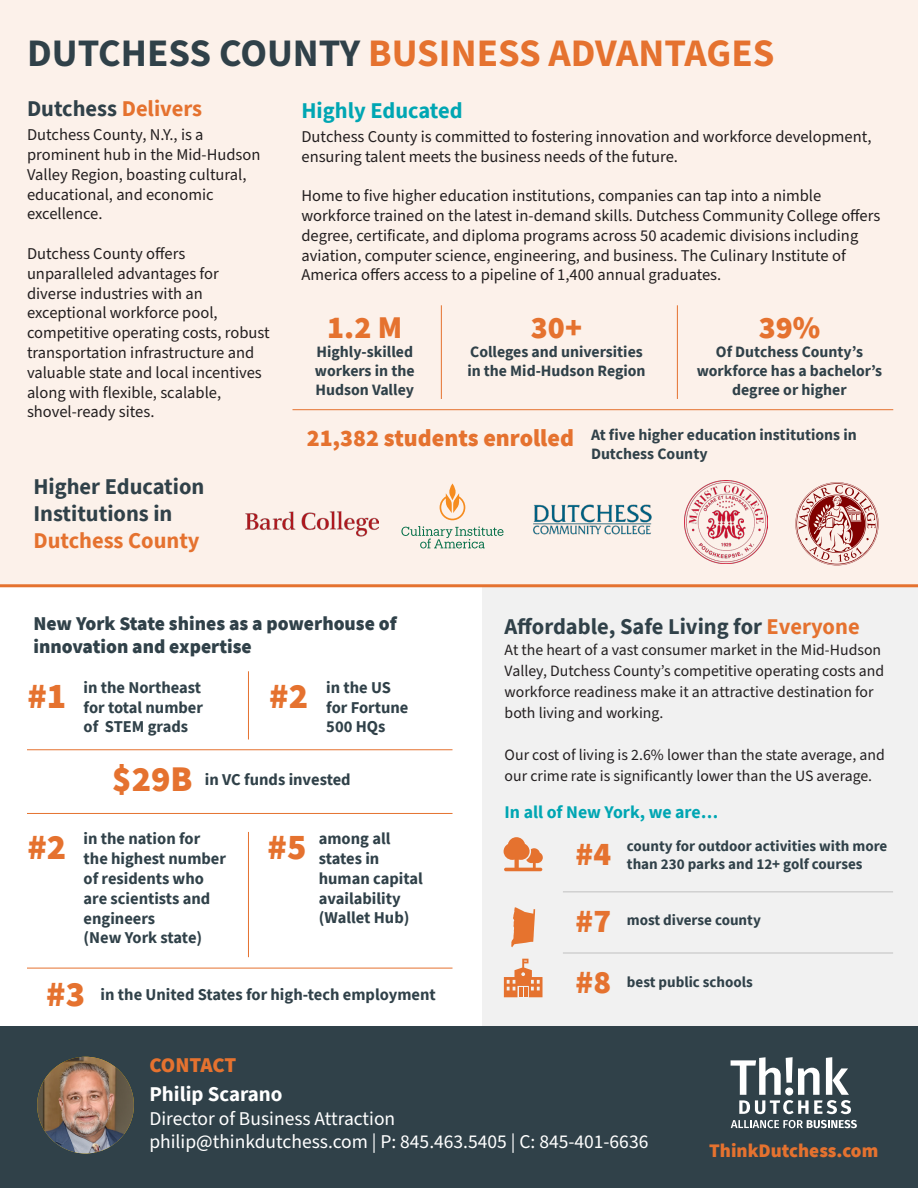
<style>
.page{position:relative;width:918px;height:1188px;background:#fff}
.page>*{position:absolute;margin:0;border:0;box-sizing:border-box;transform-origin:0 0}
.t1{font:700 39px "Source Sans 3";color:#e5722f}
.t2{font:900 36px "Source Sans Pro";color:#e5722f}
.t3{font:900 32.85px "Source Sans Pro";color:#e5722f}
.t4{font:900 31.5px "Source Sans Pro";color:#e5722f}
.t5{font:900 24px "Source Sans Pro";color:#e5722f}
.t6{font:700 22.5px/27px "Source Sans Pro";color:#304149}
.t7{font:700 22.5px "Source Sans Pro";color:#00a6b3}
.t8{font:700 21px "Source Sans Pro";color:#fff}
.t9{font:900 21px "Source Sans Pro";letter-spacing:-.01em;color:#e5722f}
.t10{font:19.5px "Source Sans Pro";color:#fff}
.t11{font:900 19.5px/23.4px "Source Sans Pro";color:#304149}
.t12{font:900 19.05px "Source Sans Pro";color:#e5722f}
.t13{font:700 17.85px "Source Sans Pro";color:#00a6b3}
.t14{font:16.5px/19.8px "Source Sans Pro";color:#231f20}
.t15{font:700 16.5px/19.8px "Source Sans Pro";color:#304149}
.t16{font:15.75px/21px "Source Sans Pro";color:#231f20}
.t17{font:700 15.75px/18.9px "Source Sans Pro";color:#304149;text-align:justify}
.t18{font:700 15.15px/18.1px "Source Sans Pro";color:#304149}
.s1{color:#304149}
.s2{color:#e5722f}
</style>
<div class="page">
<div style="left:483px;top:587px;width:435px;height:467px;background:#f1f1f1"></div>
<svg style="left:504px;top:837px;width:39px;height:34px"></svg>
<svg style="left:511px;top:907px;width:24px;height:40px"></svg>
<svg style="left:504px;top:959px;width:39px;height:38px"></svg>
<hr style="left:563px;top:892px;width:330px;height:1px;background:#c0c0c0">
<hr style="left:563px;top:953px;width:330px;height:1px;background:#c0c0c0">
<div style="left:0;top:0;width:918px;height:584px;background:#fcf1ea"></div>
<hr style="left:0;top:584px;width:918px;height:3px;background:#e5722f">
<hr style="left:292px;top:409px;width:601px;height:1px;background:#e5722f">
<hr style="left:677px;top:305px;width:1px;height:94px;background:#e5722f">
<hr style="left:441px;top:305px;width:1px;height:94px;background:#e5722f">
<svg style="left:795px;top:482px;width:84px;height:83px"></svg>
<img style="left:684px;top:480px;width:84px;height:83px">
<img style="left:245px;top:511px;width:134px;height:26px">
<img style="left:533px;top:504px;width:119px;height:31px">
<svg style="left:440px;top:483px;width:25px;height:37px"></svg>
<svg style="left:401px;top:526px;width:102px;height:22px"></svg>
<div style="left:0;top:1027px;width:918px;height:161px;background:#304149"></div>
<svg style="left:731px;top:1057px;width:120px;height:57px"></svg>
<svg style="left:731px;top:1120px;width:126px;height:8px"></svg>
<img style="left:37px;top:1057px;width:97px;height:96px;border-radius:48px">
<hr style="left:248px;top:671px;width:1px;height:69px;background:#e5722f">
<hr style="left:248px;top:832px;width:1px;height:125px;background:#e5722f">
<hr style="left:27px;top:749px;width:426px;height:1px;background:#e5722f">
<hr style="left:27px;top:813px;width:426px;height:1px;background:#e5722f">
<hr style="left:27px;top:968px;width:426px;height:1px;background:#e5722f">
<p class="t1" style="left:27px;top:28px;width:749px"><span class="s1">DUTCHESS COUNTY</span> BUSINESS ADVANTAGES</p>
<p class="t6" style="left:27px;top:95px;width:177px">Dutchess <span class="s2">Delivers</span></p>
<p class="t14" style="left:27px;top:125px;width:235px">Dutchess County, N.Y., is a prominent hub in the Mid-Hudson<br>Valley Region, boasting cultural, educational, and economic excellence.</p>
<p class="t14" style="left:27px;top:244px;width:244px">Dutchess County offers unparalleled advantages for diverse industries with an exceptional workforce pool, competitive operating costs, robust transportation infrastructure and valuable state and local incentives along with flexible, scalable, shovel-ready sites.</p>
<p class="t6" style="left:33px;top:473px;width:173px">Higher Education<br>Institutions in<br><span class="s2">Dutchess County</span></p>
<p class="t7" style="left:302px;top:95px;width:163px">Highly Educated</p>
<p class="t14" style="left:302px;top:127px;width:572px">Dutchess County is committed to fostering innovation and workforce development, ensuring talent meets the business needs of the future.</p>
<p class="t14" style="left:302px;top:186px;width:580px">Home to five higher education institutions, companies can tap into a nimble workforce trained on the latest in-demand skills. Dutchess Community College offers degree, certificate, and diploma programs across 50 academic divisions including aviation, computer science, engineering, and business. The Culinary Institute of America offers access to a pipeline of 1,400 annual graduates.</p>
<p class="t4" style="left:327px;top:306px;width:76px">1.2 M</p>
<p class="t17" style="left:315px;top:342px;width:101px">Highly-skilled workers in the Hudson Valley</p>
<p class="t4" style="left:531px;top:306px;width:53px">30+</p>
<p class="t17" style="left:470px;top:342px;width:174px">Colleges and universities</p>
<p class="t17" style="left:467px;top:361px;width:180px">in the Mid-Hudson Region</p>
<p class="t4" style="left:759px;top:306px;width:63px">39%</p>
<p class="t17" style="left:697px;top:342px;width:187px;text-align:center">Of Dutchess County’s workforce has a bachelor’s degree or higher</p>
<p class="t5" style="left:307px;top:422px;width:269px">21,382 students enrolled</p>
<p class="t17" style="left:591px;top:425px;width:267px">At five higher education institutions in<br>Dutchess County</p>
<p class="t11" style="left:33px;top:611px;width:365px">New York State shines as a powerhouse of innovation and expertise</p>
<p class="t2" style="left:27px;top:671px;width:40px">#1</p>
<p class="t15" style="left:84px;top:677px;width:121px;text-align:justify">in the Northeast for total number of STEM grads</p>
<p class="t15" style="left:326px;top:677px;width:84px">in the US for Fortune<br>500 HQs</p>
<p class="t2" style="left:269px;top:671px;width:40px">#2</p>
<p class="t2" style="left:27px;top:822px;width:40px">#2</p>
<p class="t2" style="left:112px;top:754px;width:82px">$29B</p>
<p class="t15" style="left:205px;top:770px;width:147px">in VC funds invested</p>
<p class="t15" style="left:84px;top:829px;width:144px">in the nation for the highest number of residents who are scientists and engineers<br>(New York state)</p>
<p class="t2" style="left:268px;top:822px;width:40px">#5</p>
<p class="t15" style="left:319px;top:829px;width:106px">among all states in human capital availability (Wallet Hub)</p>
<p class="t2" style="left:46px;top:969px;width:40px">#3</p>
<p class="t15" style="left:101px;top:984px;width:337px">in the United States for high-tech employment</p>
<p class="t6" style="left:505px;top:612px;width:357px">Affordable, Safe Living for <span class="s2">Everyone</span></p>
<p class="t16" style="left:505px;top:640px;width:381px">At the heart of a vast consumer market in the Mid-Hudson Valley, Dutchess County’s competitive operating costs and workforce readiness make it an attractive destination for both living and working.</p>
<p class="t16" style="left:505px;top:745px;width:382px">Our cost of living is 2.6% lower than the state average, and our crime rate is significantly lower than the US average.</p>
<p class="t13" style="left:505px;top:800px;width:215px">In all of New York, we are…</p>
<p class="t3" style="left:576px;top:832px;width:37px">#4</p>
<p class="t3" style="left:576px;top:898px;width:37px">#7</p>
<p class="t3" style="left:576px;top:959px;width:37px">#8</p>
<p class="t18" style="left:627px;top:837px;width:262px">county for outdoor activities with more than 230 parks and 12+ golf courses</p>
<p class="t18" style="left:627px;top:911px;width:135px">most diverse county</p>
<p class="t18" style="left:627px;top:972px;width:128px">best public schools</p>
<p class="t9" style="left:149px;top:1051px;width:89px">CONTACT</p>
<p class="t8" style="left:149px;top:1080px;width:135px">Philip Scarano</p>
<p class="t10" style="left:149px;top:1105px;width:247px">Director of Business Attraction</p>
<p class="t10" style="left:149px;top:1128px;width:501px">philip@thinkdutchess.com | P: 845.463.5405 | C: 845-401-6636</p>
<p class="t12" style="left:709px;top:1137px;width:171px">ThinkDutchess.com</p>
</div>
